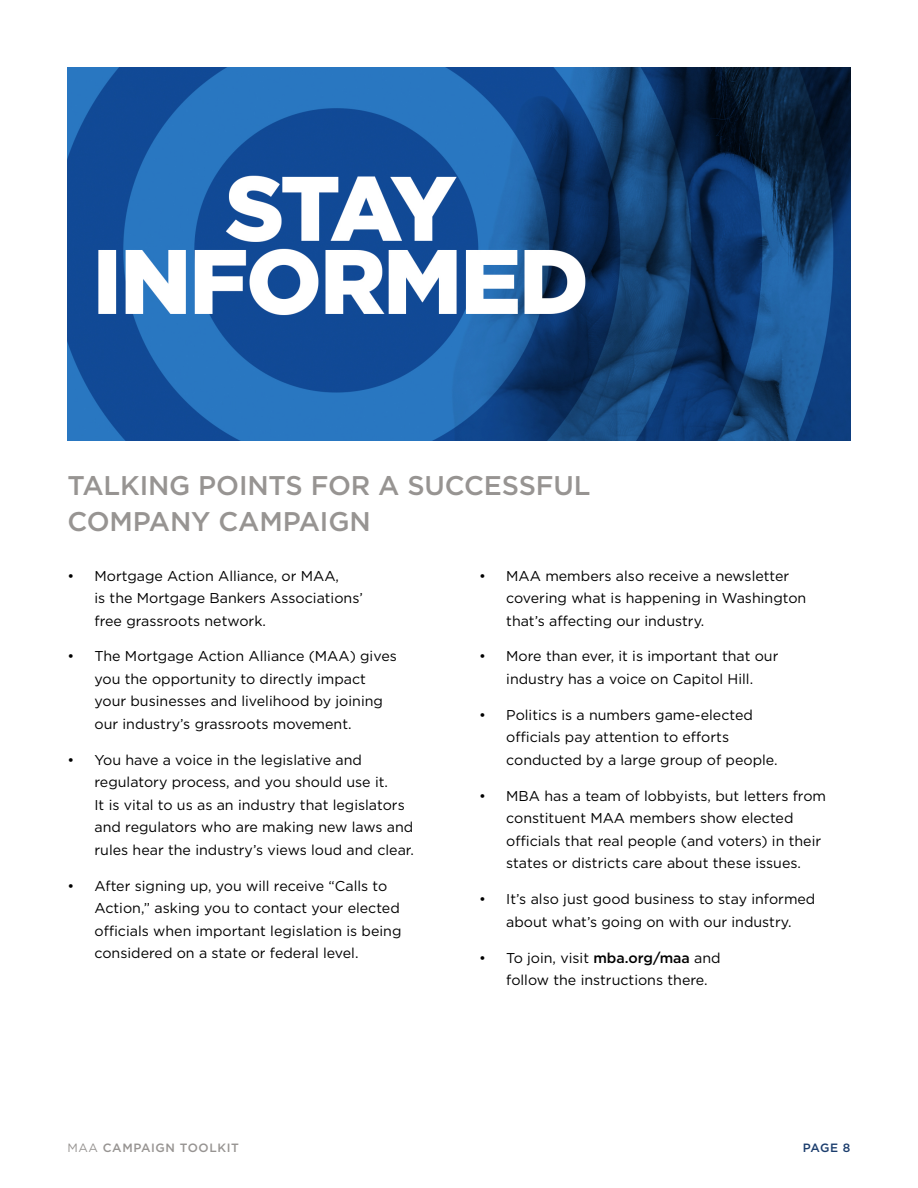
<style>
.page{position:relative;width:918px;height:1188px;background:#fff}
.page>*{position:absolute;margin:0;border:0;box-sizing:border-box;transform-origin:0 0}
.t1{font:500 27px/36px "Gotham";letter-spacing:-.005em;color:#979492}
.t2{font:14.25px/22.5px "Gotham";color:#000}
.t3{font:500 12px "Gotham";letter-spacing:.05em;color:#979492}
.t4{font:500 12px "Gotham";color:#1b3d6d}
.s1{font-weight:500}
.s2{font-weight:400}
</style>
<div class="page">
<img style="left:68px;top:68px;width:782px;height:373px">
<h1 class="t1" style="left:68px;top:467px;width:524px">TALKING POINTS FOR A SUCCESSFUL<br>COMPANY CAMPAIGN</h1>
<p class="t2" style="left:95px;top:564px;width:270px;text-indent:-27px">• Mortgage Action Alliance, or MAA,<br>is the Mortgage Bankers Associations’ free grassroots network.</p>
<p class="t2" style="left:95px;top:645px;width:304px;text-indent:-27px">• The Mortgage Action Alliance (MAA) gives you the opportunity to directly impact your businesses and livelihood by joining our industry’s grassroots movement.</p>
<p class="t2" style="left:95px;top:748px;width:321px;text-indent:-27px">• You have a voice in the legislative and regulatory process, and you should use it.<br>It is vital to us as an industry that legislators and regulators who are making new laws and rules hear the industry’s views loud and clear.</p>
<p class="t2" style="left:95px;top:874px;width:308px;text-indent:-27px">• After signing up, you will receive “Calls to Action,” asking you to contact your elected officials when important legislation is being considered on a state or federal level.</p>
<p class="t2" style="left:506px;top:564px;width:302px;text-indent:-27px">• MAA members also receive a newsletter covering what is happening in Washington that’s affecting our industry.</p>
<p class="t2" style="left:479px;top:645px;width:301px;text-align:center">• More than ever, it is important that our industry has a voice on Capitol Hill.</p>
<p class="t2" style="left:506px;top:703px;width:273px;text-indent:-27px">• Politics is a numbers game-elected officials pay attention to efforts conducted by a large group of people.</p>
<p class="t2" style="left:506px;top:784px;width:321px;text-indent:-27px">• MBA has a team of lobbyists, but letters from constituent MAA members show elected officials that real people (and voters) in their states or districts care about these issues.</p>
<p class="t2" style="left:479px;top:888px;width:338px;text-align:center">• It’s also just good business to stay informed about what’s going on with our industry.</p>
<p class="t2" style="left:506px;top:946px;width:216px;text-indent:-27px">• To join, visit <span class="s1">mba.org/maa</span> and follow the instructions there.</p>
<p class="t3" style="left:68px;top:1140px;width:173px"><span class="s2">MAA</span> CAMPAIGN TOOLKIT</p>
<p class="t4" style="left:803px;top:1140px;width:49px">PAGE 8</p>
</div>
